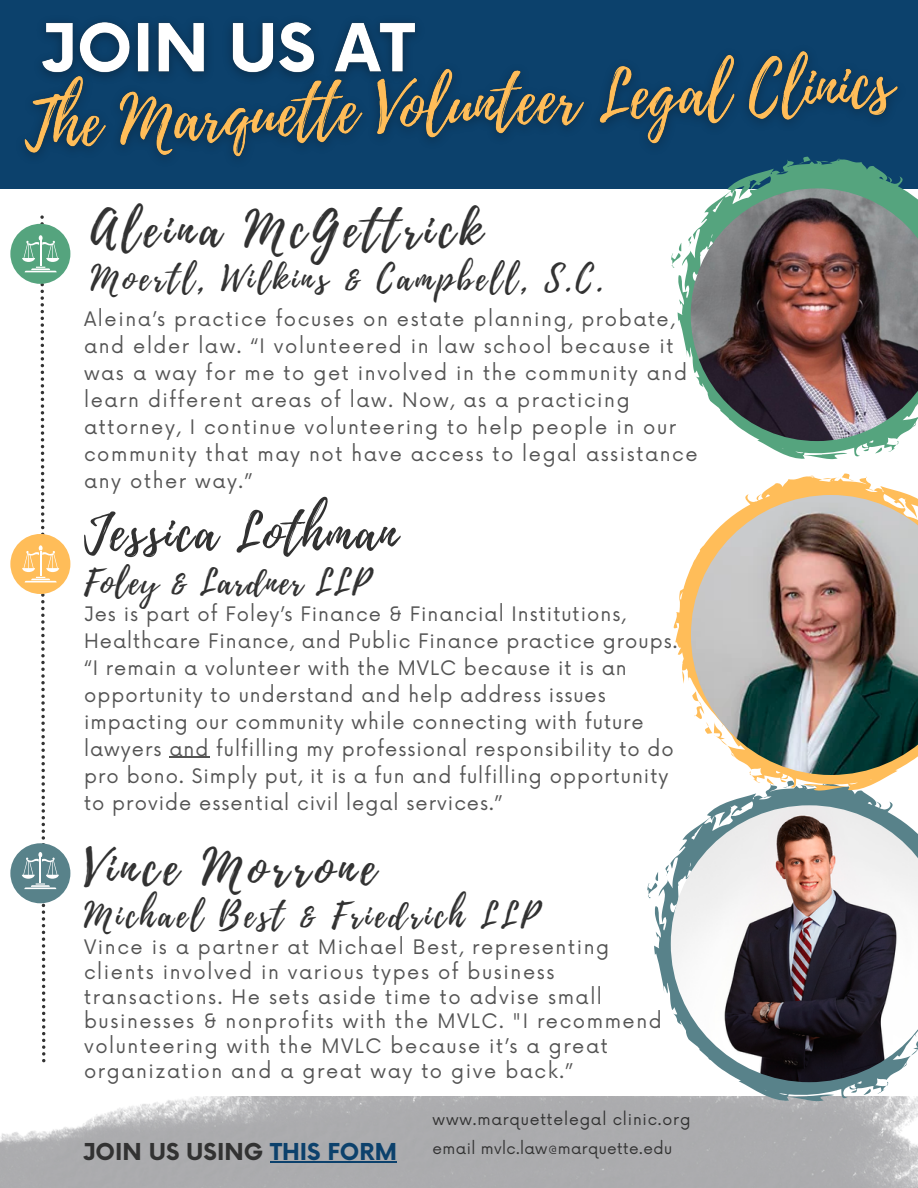
<style>
.page{position:relative;width:918px;height:1188px;background:#fff}
.page>*{position:absolute;margin:0;border:0;box-sizing:border-box;transform-origin:0 0}
.t1{font:50.55px "Playlist Script";letter-spacing:.045em;color:#323232}
.t2{font:49.05px "Playlist Script";letter-spacing:.1em;color:#323232}
.t3{font:34.05px "Playlist Script";letter-spacing:.1em;color:#323232}
.t4{font:34.05px "Playlist Script";letter-spacing:.045em;color:#323232}
.t5{font:700 22.65px "Now";color:#323232}
.t6{font:19.5px/27px "Now";letter-spacing:.08em;color:#545454}
.t7{font:19.5px/27px "Now";letter-spacing:.05em;color:#545454}
.t8{font:15.75px "Now";letter-spacing:.05em;color:#323232}
.t9{font:15.3px "Now";letter-spacing:.025em;color:#323232}
.s1{color:#0c416c}
</style>
<div class="page">
<img style="left:0;top:1096px;width:918px;height:92px">
<div style="left:0;top:0;width:918px;height:189px;background:#0c416c"></div>
<div style="left:10px;top:224px;width:60px;height:60px;background:#55a47e;border-radius:50%"></div>
<svg style="left:647px;top:883px;width:7px;height:16px"></svg>
<svg style="left:654px;top:791px;width:264px;height:310px"></svg>
<img style="left:671px;top:805px;width:247px;height:277px">
<div style="left:10px;top:534px;width:60px;height:60px;background:#ffbd59;border-radius:50%"></div>
<div style="left:10px;top:843px;width:60px;height:60px;background:#58828a;border-radius:50%"></div>
<svg style="left:22px;top:215px;width:37px;height:847px"></svg>
<img style="left:24px;top:22px;width:874px;height:135px">
<svg style="left:803px;top:157px;width:7px;height:2px"></svg>
<svg style="left:671px;top:253px;width:7px;height:15px"></svg>
<svg style="left:678px;top:159px;width:225px;height:300px"></svg>
<img style="left:691px;top:188px;width:227px;height:253px">
<svg style="left:843px;top:474px;width:7px;height:2px"></svg>
<svg style="left:673px;top:476px;width:237px;height:315px"></svg>
<svg style="left:783px;top:780px;width:32px;height:8px"></svg>
<img style="left:691px;top:495px;width:227px;height:280px">
<hr style="left:169px;top:757px;width:40px;height:1px;background:#545454">
<hr style="left:270px;top:1162px;width:127px;height:1px;background:#0c416c">
<p class="t2" style="left:91px;top:195px;width:392px">Aleina McGettrick</p>
<p class="t3" style="left:91px;top:254px;width:514px">Moertl, Wilkins &amp; Campbell, S.C.</p>
<p class="t6" style="left:84px;top:307px;width:615px">Aleina’s practice focuses on estate planning, probate, and elder law. “I volunteered in law school because it was a way for me to get involved in the community and learn different areas of law. Now, as a practicing attorney, I continue volunteering to help people in our community that may not have access to legal assistance any other way.”</p>
<p class="t1" style="left:84px;top:497px;width:314px">Jessica Lothman</p>
<p class="t4" style="left:84px;top:559px;width:287px">Foley &amp; Lardner LLP</p>
<p class="t7" style="left:84px;top:601px;width:595px">Jes is part of Foley’s Finance &amp; Financial Institutions, Healthcare Finance, and Public Finance practice groups. “I remain a volunteer with the MVLC because it is an opportunity to understand and help address issues impacting our community while connecting with future lawyers and fulfilling my professional responsibility to do pro bono. Simply put, it is a fun and fulfilling opportunity to provide essential civil legal services.”</p>
<p class="t2" style="left:84px;top:832px;width:293px">Vince Morrone</p>
<p class="t3" style="left:84px;top:892px;width:455px">Michael Best &amp; Friedrich LLP</p>
<p class="t6" style="left:84px;top:936px;width:579px;line-height:24.8px">Vince is a partner at Michael Best, representing clients involved in various types of business transactions. He sets aside time to advise small businesses &amp; nonprofits with the MVLC. "I recommend volunteering with the MVLC because it’s a great organization and a great way to give back.”</p>
<p class="t8" style="left:433px;top:1111px;width:259px">www.marquettelegal clinic.org</p>
<p class="t9" style="left:433px;top:1139px;width:241px">email mvlc.law@marquette.edu</p>
<p class="t5" style="left:83px;top:1140px;width:316px">JOIN US USING <span class="s1">THIS FORM</span></p>
</div>
